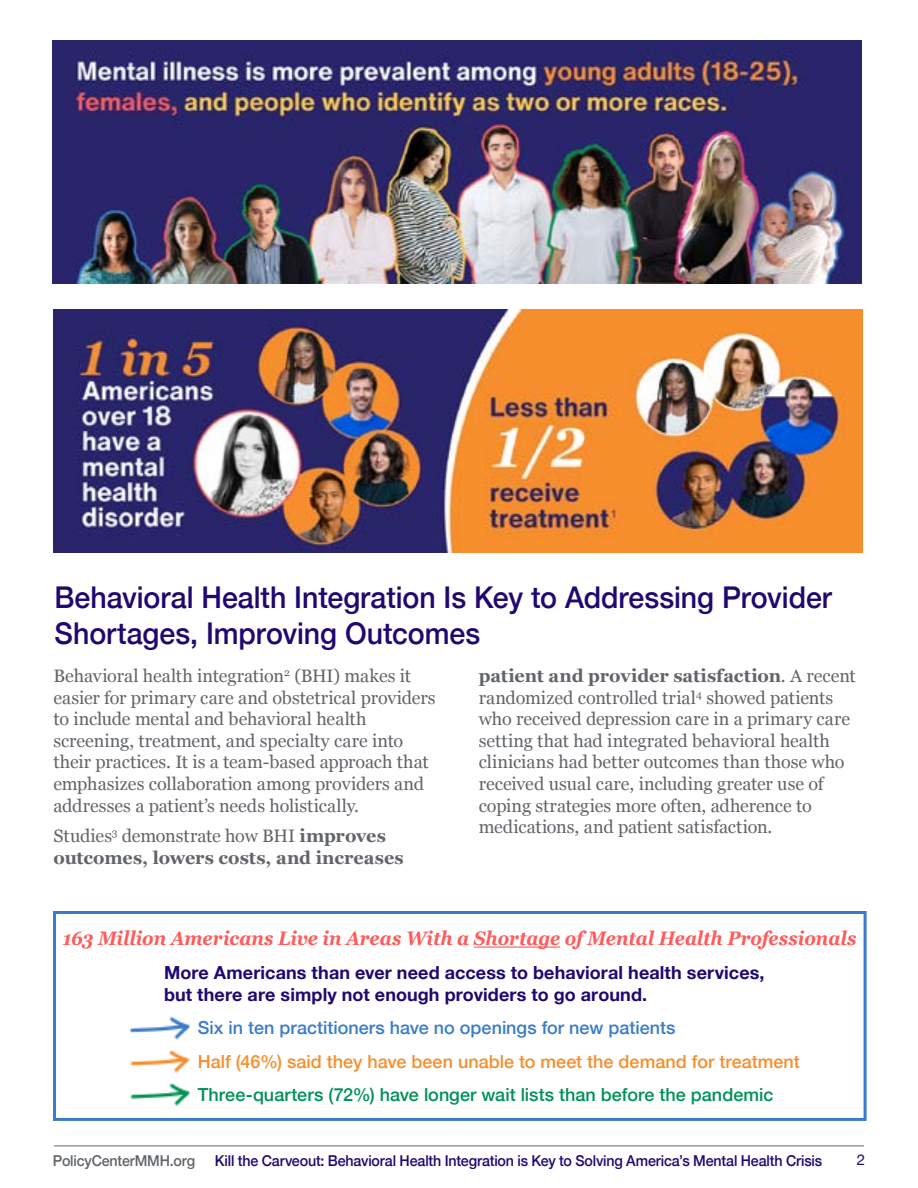
<style>
.page{position:relative;width:918px;height:1188px;background:#fff}
.page>*{position:absolute;margin:0;border:0;box-sizing:border-box;transform-origin:0 0}
.t1{font:500 30px/36px "Helvetica Neue";color:#210870;scale:.95 1}
.t2{font:italic 700 19.5px "Georgia";letter-spacing:-.005em;color:#ff5b5b;scale:.93 1}
.t3{font:18px/21.6px "Georgia";letter-spacing:-.005em;color:#61656a}
.t4{font:700 18px/21.6px "Helvetica Neue";letter-spacing:.005em;color:#210870}
.t5{font:700 18px/21.6px "Georgia";letter-spacing:.005em;color:#61656a}
.t6{font:500 18px "Helvetica Neue";color:#009155}
.t7{font:500 18px "Helvetica Neue";color:#f68e2c}
.t8{font:500 18px "Helvetica Neue";color:#3a7cc9}
.t9{font:500 15px "Helvetica Neue";letter-spacing:-.01em;color:#210870;scale:.95 1}
.t10{font:500 15px "Helvetica Neue";letter-spacing:-.01em;color:#61656a;scale:.95 1}
.t11{font:15px "Helvetica Neue";color:#210870}
.s1{font-weight:400}
.s2{font-weight:700}
</style>
<div class="page">
<hr style="left:54px;top:1146px;width:810px;height:1px;background:#61656a">
<hr style="left:474px;top:947px;width:86px;height:1px;background:#ff5b5b">
<div style="left:53px;top:911px;width:814px;height:210px;border:3px solid #3a7cc9"></div>
<img style="left:130px;top:1083px;width:60px;height:23px">
<img style="left:130px;top:1050px;width:60px;height:23px">
<img style="left:130px;top:1016px;width:60px;height:24px">
<img style="left:54px;top:310px;width:809px;height:242px">
<img style="left:53px;top:41px;width:809px;height:242px">
<h1 class="t1" style="left:55px;top:577px;width:820px">Behavioral Health Integration Is Key to Addressing Provider<br>Shortages, Improving Outcomes</h1>
<p class="t3" style="left:53px;top:664px;width:384px">Behavioral health integration<sup>2</sup> (BHI) makes it easier for primary care and obstetrical providers to include mental and behavioral health screening, treatment, and specialty care into their practices. It is a team-based approach that emphasizes collaboration among providers and addresses a patient’s needs holistically.</p>
<p class="t5" style="left:53px;top:824px;width:352px"><span class="s1">Studies</span><sup>3</sup> <span class="s1">demonstrate how BHI</span> improves outcomes, lowers costs, and increases</p>
<p class="t3" style="left:479px;top:664px;width:379px"><span class="s2">patient and provider satisfaction</span>. A recent randomized controlled trial<sup>4</sup> showed patients who received depression care in a primary care setting that had integrated behavioral health clinicians had better outcomes than those who received usual care, including greater use of coping strategies more often, adherence to medications, and patient satisfaction.</p>
<p class="t2" style="left:63px;top:924px;width:855px">163 Million Americans Live in Areas With a Shortage of Mental Health Professionals</p>
<p class="t4" style="left:164px;top:962px;width:602px">More Americans than ever need access to behavioral health services, but there are simply not enough providers to go around.</p>
<p class="t8" style="left:198px;top:1013px;width:479px">Six in ten practitioners have no openings for new patients</p>
<p class="t7" style="left:198px;top:1047px;width:604px">Half (46%) said they have been unable to meet the demand for treatment</p>
<p class="t6" style="left:198px;top:1080px;width:577px">Three-quarters (72%) have longer wait lists than before the pandemic</p>
<p class="t10" style="left:53px;top:1148px;width:151px">PolicyCenterMMH.org</p>
<p class="t9" style="left:215px;top:1148px;width:641px">Kill the Carveout: Behavioral Health Integration is Key to Solving America’s Mental Health Crisis</p>
<p class="t11" style="left:857px;top:1149px;width:10px">2</p>
</div>
